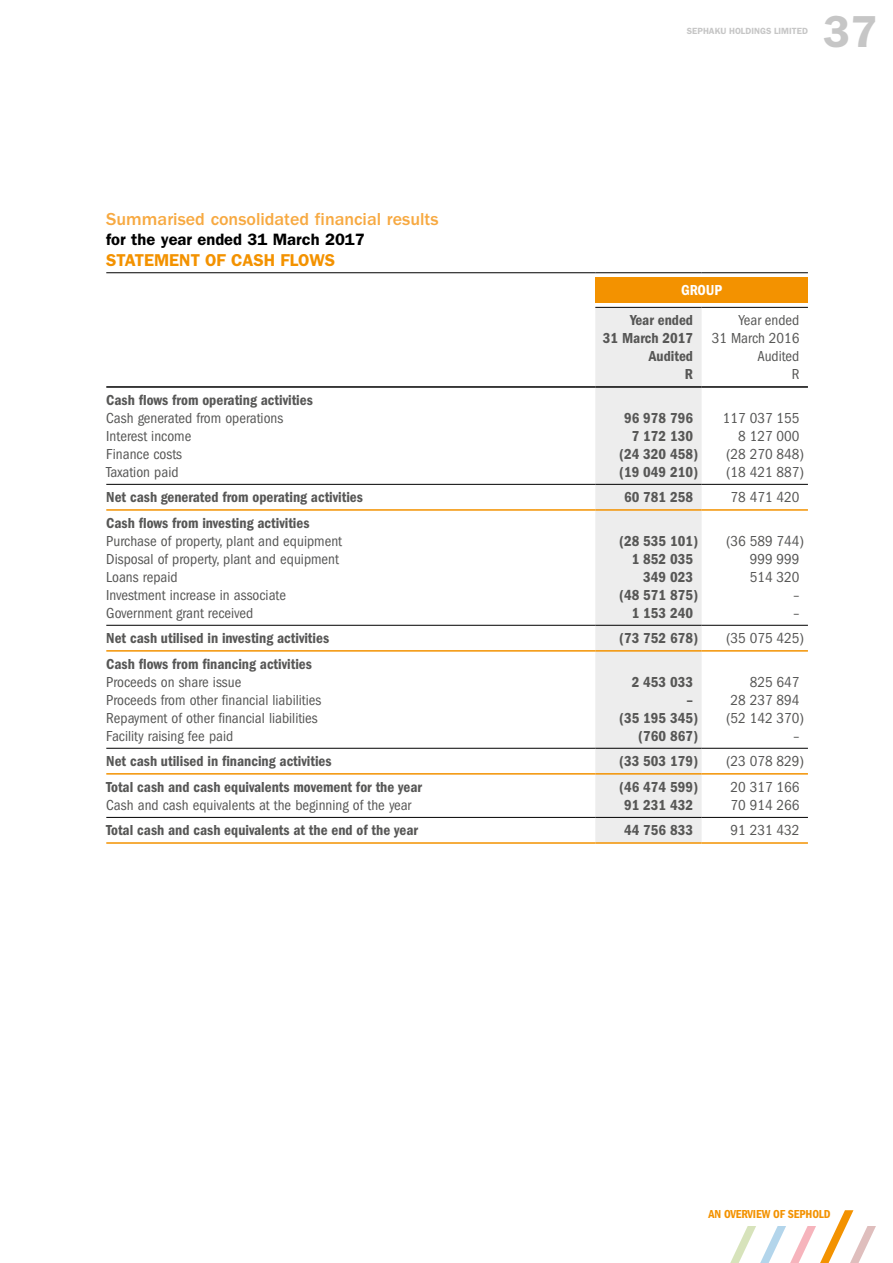
<style>
.page{position:relative;width:893px;height:1263px;background:#fff}
.page>*{position:absolute;margin:0;border:0;box-sizing:border-box;transform-origin:0 0}
.t1{font:600 45px "ITC Franklin Gothic Std";color:#c6c6c6}
.t2{font:500 18px "ITC Franklin Gothic Std";color:#f7a941}
.t3{font:600 17.25px "ITC Franklin Gothic Std";color:#f39200}
.t4{font:600 16.5px "ITC Franklin Gothic Std";color:#000}
.t5{font:condensed 15px/18px "ITC Franklin Gothic Std";color:#575756;text-align:right}
.t6{font:15px/18px "ITC Franklin Gothic Std Dm Cd";color:#575756;text-align:right}
.t7{font:15px "ITC Franklin Gothic Std Dm Cd";color:#fff}
.t8{font:12px "ITC Franklin Gothic Std Dm Cd";letter-spacing:-.01em;color:#f39200}
.t9{font:600 9px "ITC Franklin Gothic Std";color:#c6c6c6}
</style>
<div class="page">
<div style="left:595px;top:277px;width:213px;height:26px;background:#f39200"></div>
<div style="left:595px;top:308px;width:107px;height:534px;background:#ededed"></div>
<hr style="left:106px;top:842px;width:489px;height:2px;background:#f39200">
<hr style="left:595px;top:842px;width:107px;height:2px;background:#f39200">
<hr style="left:702px;top:842px;width:106px;height:2px;background:#f39200">
<hr style="left:106px;top:509px;width:489px;height:2px;background:#f39200">
<hr style="left:595px;top:509px;width:107px;height:2px;background:#f39200">
<hr style="left:702px;top:509px;width:106px;height:2px;background:#f39200">
<hr style="left:106px;top:272px;width:489px;height:1px;background:#000">
<hr style="left:595px;top:272px;width:107px;height:1px;background:#000">
<hr style="left:702px;top:272px;width:106px;height:1px;background:#000">
<hr style="left:106px;top:650px;width:489px;height:2px;background:#f39200">
<hr style="left:595px;top:650px;width:107px;height:2px;background:#f39200">
<hr style="left:702px;top:650px;width:106px;height:2px;background:#f39200">
<hr style="left:106px;top:773px;width:489px;height:2px;background:#f39200">
<hr style="left:595px;top:773px;width:107px;height:2px;background:#f39200">
<hr style="left:702px;top:773px;width:106px;height:2px;background:#f39200">
<hr style="left:595px;top:307px;width:107px;height:1px;background:#000">
<hr style="left:702px;top:307px;width:106px;height:1px;background:#000">
<hr style="left:106px;top:484px;width:489px;height:1px;background:#000">
<hr style="left:595px;top:484px;width:107px;height:1px;background:#000">
<hr style="left:702px;top:484px;width:106px;height:1px;background:#000">
<hr style="left:106px;top:386px;width:489px;height:2px;background:#000">
<hr style="left:595px;top:386px;width:107px;height:2px;background:#000">
<hr style="left:702px;top:386px;width:106px;height:2px;background:#000">
<hr style="left:106px;top:625px;width:489px;height:1px;background:#000">
<hr style="left:595px;top:625px;width:107px;height:1px;background:#000">
<hr style="left:702px;top:625px;width:106px;height:1px;background:#000">
<hr style="left:106px;top:748px;width:489px;height:1px;background:#000">
<hr style="left:595px;top:748px;width:107px;height:1px;background:#000">
<hr style="left:702px;top:748px;width:106px;height:1px;background:#000">
<hr style="left:106px;top:817px;width:489px;height:1px;background:#000">
<hr style="left:595px;top:817px;width:107px;height:1px;background:#000">
<hr style="left:702px;top:817px;width:106px;height:1px;background:#000">
<svg style="left:730px;top:1210px;width:146px;height:53px"></svg>
<p class="t9" style="left:687px;top:26px;width:123px">SEPHAKU HOLDINGS LIMITED</p>
<h1 class="t1" style="left:823px;top:5px;width:55px">37</h1>
<p class="t2" style="left:106px;top:209px;width:334px">Summarised consolidated financial results</p>
<p class="t4" style="left:106px;top:229px;width:260px">for the year ended 31 March 2017</p>
<p class="t3" style="left:106px;top:250px;width:230px">STATEMENT OF CASH FLOWS</p>
<p class="t7" style="left:681px;top:282px;width:43px">GROUP</p>
<p class="t6" style="left:603px;top:311px;width:92px">Year ended<br>31 March 2017<br>Audited<br>R</p>
<p class="t5" style="left:712px;top:311px;width:89px">Year ended<br>31 March 2016<br>Audited<br>R</p>
<p class="t6" style="left:106px;top:391px;width:208px">Cash flows from operating activities</p>
<p class="t5" style="left:106px;top:409px;width:179px">Cash generated from operations</p>
<p class="t6" style="left:624px;top:409px;width:70px">96 978 796</p>
<p class="t5" style="left:723px;top:409px;width:78px">117 037 155</p>
<p class="t5" style="left:106px;top:427px;width:87px">Interest income</p>
<p class="t6" style="left:632px;top:427px;width:63px">7 172 130</p>
<p class="t5" style="left:738px;top:427px;width:63px">8 127 000</p>
<p class="t5" style="left:106px;top:445px;width:77px">Finance costs</p>
<p class="t6" style="left:619px;top:445px;width:81px">(24 320 458)</p>
<p class="t5" style="left:726px;top:445px;width:80px">(28 270 848)</p>
<p class="t5" style="left:106px;top:463px;width:74px">Taxation paid</p>
<p class="t6" style="left:619px;top:463px;width:81px">(19 049 210)</p>
<p class="t5" style="left:726px;top:463px;width:80px">(18 421 887)</p>
<p class="t6" style="left:106px;top:488px;width:258px">Net cash generated from operating activities</p>
<p class="t6" style="left:624px;top:488px;width:70px">60 781 258</p>
<p class="t5" style="left:731px;top:488px;width:70px">78 471 420</p>
<p class="t6" style="left:106px;top:514px;width:205px">Cash flows from investing activities</p>
<p class="t5" style="left:106px;top:532px;width:237px">Purchase of property, plant and equipment</p>
<p class="t6" style="left:619px;top:532px;width:81px">(28 535 101)</p>
<p class="t5" style="left:726px;top:532px;width:80px">(36 589 744)</p>
<p class="t5" style="left:106px;top:550px;width:234px">Disposal of property, plant and equipment</p>
<p class="t6" style="left:632px;top:550px;width:63px">1 852 035</p>
<p class="t5" style="left:750px;top:550px;width:51px">999 999</p>
<p class="t5" style="left:106px;top:568px;width:73px">Loans repaid</p>
<p class="t6" style="left:643px;top:568px;width:51px">349 023</p>
<p class="t5" style="left:750px;top:568px;width:51px">514 320</p>
<p class="t5" style="left:106px;top:586px;width:181px">Investment increase in associate</p>
<p class="t6" style="left:619px;top:586px;width:81px">(48 571 875)</p>
<p class="t5" style="left:793px;top:586px;width:7px">–</p>
<p class="t5" style="left:106px;top:604px;width:149px">Government grant received</p>
<p class="t6" style="left:632px;top:604px;width:63px">1 153 240</p>
<p class="t5" style="left:793px;top:604px;width:7px">–</p>
<p class="t6" style="left:106px;top:629px;width:224px">Net cash utilised in investing activities</p>
<p class="t6" style="left:619px;top:629px;width:81px">(73 752 678)</p>
<p class="t5" style="left:726px;top:629px;width:80px">(35 075 425)</p>
<p class="t6" style="left:106px;top:655px;width:207px">Cash flows from financing activities</p>
<p class="t5" style="left:106px;top:673px;width:137px">Proceeds on share issue</p>
<p class="t6" style="left:632px;top:673px;width:63px">2 453 033</p>
<p class="t5" style="left:750px;top:673px;width:51px">825 647</p>
<p class="t5" style="left:106px;top:691px;width:216px">Proceeds from other financial liabilities</p>
<p class="t6" style="left:686px;top:691px;width:8px">–</p>
<p class="t5" style="left:731px;top:691px;width:70px">28 237 894</p>
<p class="t5" style="left:106px;top:709px;width:213px">Repayment of other financial liabilities</p>
<p class="t6" style="left:619px;top:709px;width:81px">(35 195 345)</p>
<p class="t5" style="left:726px;top:709px;width:80px">(52 142 370)</p>
<p class="t5" style="left:106px;top:727px;width:128px">Facility raising fee paid</p>
<p class="t6" style="left:638px;top:727px;width:62px">(760 867)</p>
<p class="t5" style="left:793px;top:727px;width:7px">–</p>
<p class="t6" style="left:106px;top:752px;width:227px">Net cash utilised in financing activities</p>
<p class="t6" style="left:619px;top:752px;width:81px">(33 503 179)</p>
<p class="t5" style="left:726px;top:752px;width:80px">(23 078 829)</p>
<p class="t6" style="left:106px;top:778px;width:317px">Total cash and cash equivalents movement for the year</p>
<p class="t6" style="left:619px;top:778px;width:81px">(46 474 599)</p>
<p class="t5" style="left:731px;top:778px;width:70px">20 317 166</p>
<p class="t5" style="left:106px;top:796px;width:307px">Cash and cash equivalents at the beginning of the year</p>
<p class="t6" style="left:624px;top:796px;width:70px">91 231 432</p>
<p class="t5" style="left:731px;top:796px;width:70px">70 914 266</p>
<p class="t6" style="left:106px;top:821px;width:313px">Total cash and cash equivalents at the end of the year</p>
<p class="t6" style="left:624px;top:821px;width:70px">44 756 833</p>
<p class="t5" style="left:731px;top:821px;width:70px">91 231 432</p>
<p class="t8" style="left:708px;top:1207px;width:124px">AN OVERVIEW OF SEPHOLD</p>
</div>
